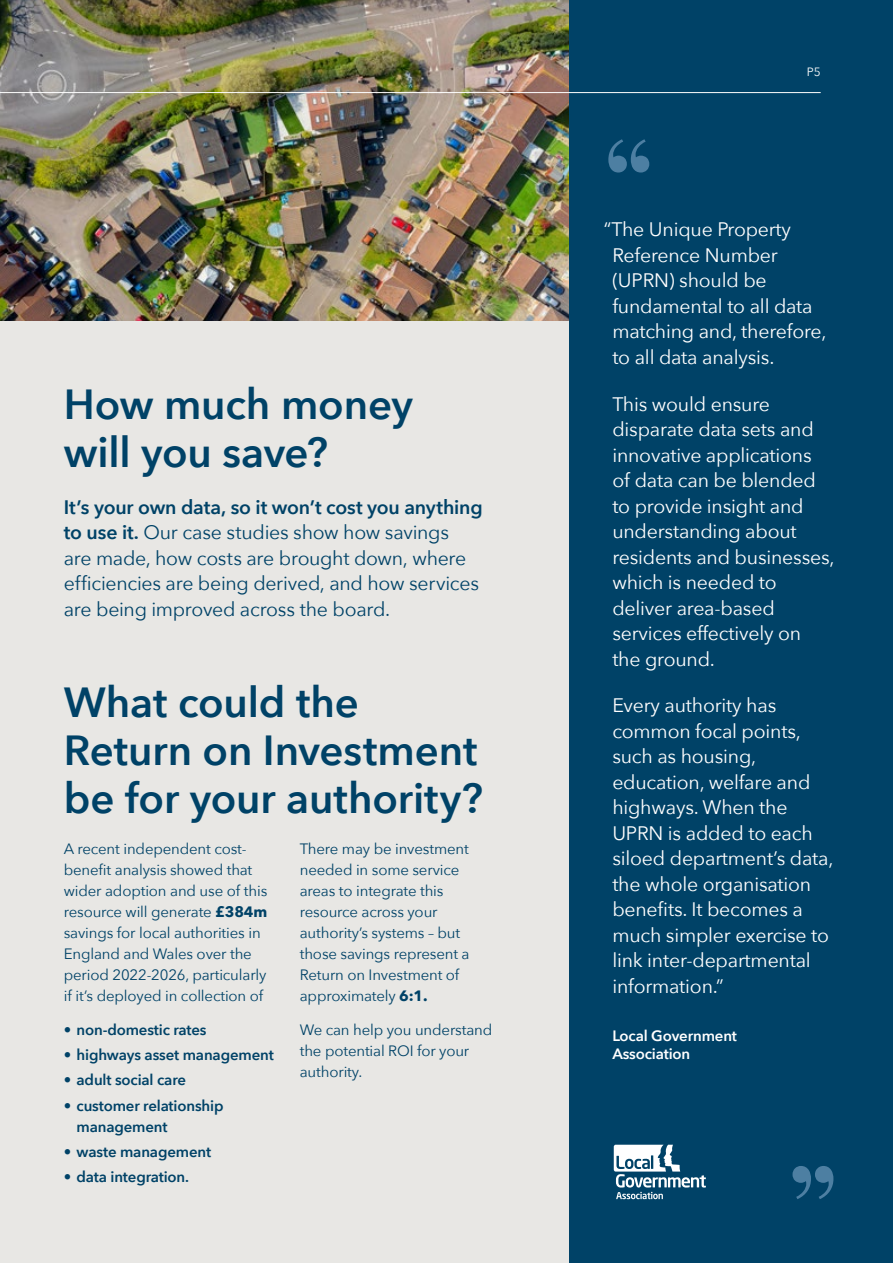
<style>
.page{position:relative;width:893px;height:1263px;background:#fff}
.page>*{position:absolute;margin:0;border:0;box-sizing:border-box;transform-origin:0 0}
.New_H1{font:600 42px/48px "Avenir Next";letter-spacing:-.005em;color:#004267}
.New_Body_Large{font:19.5px/25.5px "Avenir Next";letter-spacing:-.01em;color:#fff}
.New_H4{font:19.5px/25.5px "Avenir Next";letter-spacing:-.015em;color:#004267}
.New_Body_Large-2{font:15px/21px "Avenir Next";letter-spacing:-.01em;color:#004267}
.t1{font:600 15px/21px "Avenir Next";letter-spacing:-.01em;color:#004267}
.New_Body_Large-3{font:600 15px/18px "Avenir Next";letter-spacing:-.01em;color:#fff}
.Running_Head_Foot{font:12px "Avenir Next";color:#fff}
.s1{font-weight:600}
.s2{font-weight:700}
</style>
<div class="page">
<div style="left:0;top:0;width:570px;height:1263px;background:#e8e7e4"></div>
<img style="left:0;top:0;width:570px;height:321px">
<div style="left:570px;top:0;width:323px;height:1263px;background:#004267"></div>
<svg style="left:608px;top:139px;width:41px;height:34px"></svg>
<svg style="left:792px;top:1166px;width:41px;height:33px"></svg>
<svg style="left:614px;top:1145px;width:92px;height:54px"></svg>
<hr style="left:0;top:92px;width:821px;height:1px;background:#fff">
<p class="New_H1" style="left:64px;top:380px;width:351px">How much money will you save?</p>
<p class="New_H4" style="left:64px;top:493px;width:420px"><span class="s1">It’s your own data, so it won’t cost you anything to use it.</span> Our case studies show how savings<br>are made, how costs are brought down, where efficiencies are being derived, and how services are being improved across the board.</p>
<p class="New_H1" style="left:64px;top:677px;width:421px">What could the<br>Return on Investment be for your authority?</p>
<p class="New_Body_Large-2" style="left:64px;top:838px;width:205px">A recent independent cost&shy;benefit analysis showed that wider adoption and use of this resource will generate <span class="s2">£384m </span>savings for local authorities in<br>England and Wales over the period 2022-2026, particularly if it’s deployed in collection of</p>
<p class="t1" style="left:64px;top:1019px;width:144px">• non-domestic rates</p>
<p class="t1" style="left:64px;top:1044px;width:212px">• highways asset management</p>
<p class="t1" style="left:64px;top:1069px;width:124px">• adult social care</p>
<p class="t1" style="left:77px;top:1094px;width:148px;text-indent:-13px">• customer relationship management</p>
<p class="t1" style="left:64px;top:1141px;width:149px">• waste management</p>
<p class="t1" style="left:64px;top:1166px;width:127px">• data integration.</p>
<p class="New_Body_Large-2" style="left:300px;top:838px;width:171px">There may be investment needed in some service areas to integrate this resource across your authority’s systems – but those savings represent a<br>Return on Investment of approximately <span class="s2">6:1.</span></p>
<p class="New_Body_Large-2" style="left:300px;top:1018px;width:194px">We can help you understand the potential ROI for your authority.</p>
<p class="Running_Head_Foot" style="left:807px;top:61px;width:15px">P5</p>
<p class="New_Body_Large" style="left:612px;top:216px;width:216px;text-indent:-9px">“The Unique Property<br>Reference Number (UPRN) should be fundamental to all data matching and, therefore, to all data analysis.</p>
<p class="New_Body_Large" style="left:612px;top:390px;width:224px">This would ensure disparate data sets and innovative applications<br>of data can be blended to provide insight and understanding about residents and businesses, which is needed to deliver area-based services effectively on<br>the ground.</p>
<p class="New_Body_Large" style="left:612px;top:692px;width:223px">Every authority has common focal points, such as housing, education, welfare and highways. When the<br>UPRN is added to each siloed department’s data, the whole organisation benefits. It becomes a much simpler exercise to link inter-departmental information.”</p>
<p class="New_Body_Large-3" style="left:612px;top:1026px;width:126px">Local Government<br>Association</p>
</div>
